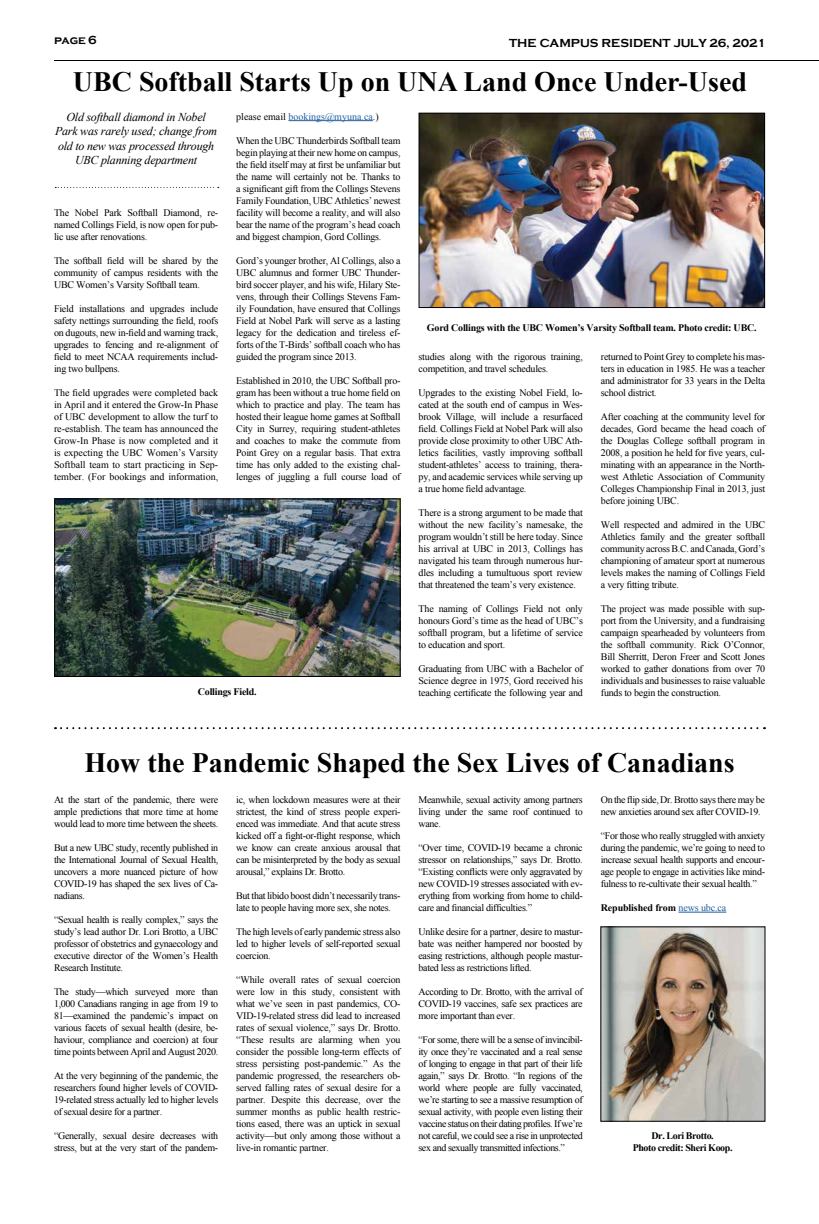
<style>
.page{position:relative;width:819px;height:1224px;background:#fff}
.page>*{position:absolute;margin:0;border:0;box-sizing:border-box;transform-origin:0 0}
.t1{font:700 28px "Times New Roman";color:#000}
.t2{font:italic 12px/14.4px "Times New Roman";letter-spacing:-.02em;color:#000;text-align:center}
.t3{font:700 12px "Copperplate Gothic";color:#000}
.t4{font:10px/12px "Times New Roman";letter-spacing:-.02em;color:#000;text-align:justify}
.t5{font:700 10px "Times New Roman";letter-spacing:-.02em;color:#000}
.t6{font:700 10px/12px "Times New Roman";letter-spacing:-.04em;color:#000;text-align:center}
.t7{font:10px "Times New Roman";color:#215e9e}
.s1{color:#000}
.s2{font-weight:400;color:#215e9e}
</style>
<div class="page">
<hr style="left:54px;top:60px;width:765px;height:1px;background:#000">
<svg style="left:55px;top:187px;width:164px;height:1px"></svg>
<hr style="left:288px;top:120px;width:85px;height:1px;background:#215e9e">
<img style="left:421px;top:115px;width:342px;height:191px">
<div style="left:419px;top:113px;width:346px;height:195px;border:1px solid #000"></div>
<img style="left:56px;top:500px;width:343px;height:175px">
<div style="left:54px;top:498px;width:347px;height:179px;border:1px solid #000"></div>
<svg style="left:55px;top:727px;width:710px;height:2px"></svg>
<hr style="left:679px;top:912px;width:47px;height:1px;background:#215e9e">
<img style="left:602px;top:928px;width:162px;height:192px">
<p class="t3" style="left:54px;top:34px;width:44px">page 6</p>
<p class="t3" style="left:509px;top:37px;width:258px">THE CAMPUS RESIDENT JULY 26, 2021</p>
<h1 class="t1" style="left:73px;top:62px;width:676px">UBC Softball Starts Up on UNA Land Once Under-Used</h1>
<p class="t2" style="left:55px;top:109px;width:163px">Old softball diamond in Nobel<br>Park was rarely used; change from old to new was processed through<br>UBC planning department</p>
<p class="t7" style="left:236px;top:110px;width:144px"><span class="s1">please email</span> bookings@myuna.ca<span class="s1">.)</span></p>
<p class="t4" style="left:236px;top:134px;width:166px">When the UBC Thunderbirds Softball team begin playing at their new home on campus, the field itself may at first be unfamiliar but the name will certainly not be. Thanks to a significant gift from the Collings Stevens Family Foundation, UBC Athletics’ newest facility will become a reality, and will also bear the name of the program’s head coach and biggest champion, Gord Collings.</p>
<p class="t4" style="left:236px;top:254px;width:166px">Gord’s younger brother, Al Collings, also a UBC alumnus and former UBC Thunder&shy;bird soccer player, and his wife, Hilary Ste&shy;vens, through their Collings Stevens Fam&shy;ily Foundation, have ensured that Collings Field at Nobel Park will serve as a lasting legacy for the dedication and tireless ef&shy;forts of the T-Birds’ softball coach who has guided the program since 2013.</p>
<p class="t4" style="left:236px;top:374px;width:166px">Established in 2010, the UBC Softball pro&shy;gram has been without a true home field on which to practice and play. The team has hosted their league home games at Softball City in Surrey, requiring student-athletes and coaches to make the commute from Point Grey on a regular basis. That extra time has only added to the existing chal&shy;lenges of juggling a full course load of</p>
<p class="t4" style="left:54px;top:206px;width:166px">The Nobel Park Softball Diamond, re&shy;named Collings Field, is now open for pub&shy;lic use after renovations.</p>
<p class="t4" style="left:54px;top:254px;width:166px">The softball field will be shared by the community of campus residents with the UBC Women’s Varsity Softball team.</p>
<p class="t4" style="left:54px;top:302px;width:166px">Field installations and upgrades include safety nettings surrounding the field, roofs on dugouts, new in-field and warning track, upgrades to fencing and re-alignment of field to meet NCAA requirements includ&shy;ing two bullpens.</p>
<p class="t4" style="left:54px;top:386px;width:166px">The field upgrades were completed back in April and it entered the Grow-In Phase of UBC development to allow the turf to re-establish. The team has announced the Grow-In Phase is now completed and it is expecting the UBC Women’s Varsity Softball team to start practicing in Sep&shy;tember. (For bookings and information,</p>
<p class="t5" style="left:198px;top:685px;width:60px">Collings Field.</p>
<p class="t5" style="left:427px;top:321px;width:331px">Gord Collings with the UBC Women’s Varsity Softball team. Photo credit: UBC.</p>
<p class="t4" style="left:419px;top:350px;width:166px">studies along with the rigorous training, competition, and travel schedules.</p>
<p class="t4" style="left:419px;top:386px;width:166px">Upgrades to the existing Nobel Field, lo&shy;cated at the south end of campus in Wes&shy;brook Village, will include a resurfaced field. Collings Field at Nobel Park will also provide close proximity to other UBC Ath&shy;letics facilities, vastly improving softball student-athletes’ access to training, thera&shy;py, and academic services while serving up a true home field advantage.</p>
<p class="t4" style="left:419px;top:506px;width:166px">There is a strong argument to be made that without the new facility’s namesake, the program wouldn’t still be here today. Since his arrival at UBC in 2013, Collings has navigated his team through numerous hur&shy;dles including a tumultuous sport review that threatened the team’s very existence.</p>
<p class="t4" style="left:419px;top:602px;width:166px">The naming of Collings Field not only honours Gord’s time as the head of UBC’s softball program, but a lifetime of service to education and sport.</p>
<p class="t4" style="left:419px;top:662px;width:166px">Graduating from UBC with a Bachelor of Science degree in 1975, Gord received his teaching certificate the following year and</p>
<p class="t4" style="left:601px;top:350px;width:166px">returned to Point Grey to complete his mas&shy;ters in education in 1985. He was a teacher and administrator for 33 years in the Delta school district.</p>
<p class="t4" style="left:601px;top:410px;width:166px">After coaching at the community level for decades, Gord became the head coach of the Douglas College softball program in 2008, a position he held for five years, cul&shy;minating with an appearance in the North&shy;west Athletic Association of Community Colleges Championship Final in 2013, just before joining UBC.</p>
<p class="t4" style="left:601px;top:518px;width:166px">Well respected and admired in the UBC Athletics family and the greater softball community across B.C. and Canada, Gord’s championing of amateur sport at numerous levels makes the naming of Collings Field a very fitting tribute.</p>
<p class="t4" style="left:601px;top:602px;width:166px">The project was made possible with sup&shy;port from the University, and a fundraising campaign spearheaded by volunteers from the softball community. Rick O’Connor, Bill Sherritt, Deron Freer and Scott Jones worked to gather donations from over 70 individuals and businesses to raise valuable funds to begin the construction.</p>
<h1 class="t1" style="left:84px;top:744px;width:652px">How the Pandemic Shaped the Sex Lives of Canadians</h1>
<p class="t4" style="left:54px;top:794px;width:166px">At the start of the pandemic, there were ample predictions that more time at home would lead to more time between the sheets.</p>
<p class="t4" style="left:54px;top:842px;width:166px">But a new UBC study, recently published in the International Journal of Sexual Health, uncovers a more nuanced picture of how COVID-19 has shaped the sex lives of Ca&shy;nadians.</p>
<p class="t4" style="left:54px;top:914px;width:166px">“Sexual health is really complex,” says the study’s lead author Dr. Lori Brotto, a UBC professor of obstetrics and gynaecology and executive director of the Women’s Health Research Institute.</p>
<p class="t4" style="left:54px;top:986px;width:166px">The study—which surveyed more than 1,000 Canadians ranging in age from 19 to 81—examined the pandemic’s impact on various facets of sexual health (desire, be&shy;haviour, compliance and coercion) at four time points between April and August 2020.</p>
<p class="t4" style="left:54px;top:1070px;width:166px">At the very beginning of the pandemic, the researchers found higher levels of COVID-19-related stress actually led to higher levels of sexual desire for a partner.</p>
<p class="t4" style="left:54px;top:1130px;width:166px">“Generally, sexual desire decreases with stress, but at the very start of the pandem-</p>
<p class="t4" style="left:601px;top:794px;width:166px">On the flip side, Dr. Brotto says there may be new anxieties around sex after COVID-19.</p>
<p class="t4" style="left:601px;top:830px;width:166px">“For those who really struggled with anxiety during the pandemic, we’re going to need to increase sexual health supports and encour&shy;age people to engage in activities like mind&shy;fulness to re-cultivate their sexual health.”</p>
<p class="t5" style="left:601px;top:901px;width:127px">Republished from <span class="s2">news ubc.ca</span></p>
<p class="t4" style="left:236px;top:794px;width:166px">ic, when lockdown measures were at their strictest, the kind of stress people experi&shy;enced was immediate. And that acute stress kicked off a fight-or-flight response, which we know can create anxious arousal that can be misinterpreted by the body as sexual arousal,” explains Dr. Brotto.</p>
<p class="t4" style="left:236px;top:890px;width:166px">But that libido boost didn’t necessarily trans&shy;late to people having more sex, she notes.</p>
<p class="t4" style="left:236px;top:926px;width:166px">The high levels of early pandemic stress also led to higher levels of self-reported sexual coercion.</p>
<p class="t4" style="left:236px;top:974px;width:166px">“While overall rates of sexual coercion were low in this study, consistent with what we’ve seen in past pandemics, CO-VID-19-related stress did lead to increased rates of sexual violence,” says Dr. Brotto. “These results are alarming when you consider the possible long-term effects of stress persisting post-pandemic.” As the pandemic progressed, the researchers ob&shy;served falling rates of sexual desire for a partner. Despite this decrease, over the summer months as public health restric&shy;tions eased, there was an uptick in sexual activity—but only among those without a live-in romantic partner.</p>
<p class="t4" style="left:418px;top:794px;width:166px">Meanwhile, sexual activity among partners living under the same roof continued to wane.</p>
<p class="t4" style="left:418px;top:842px;width:166px">“Over time, COVID-19 became a chronic stressor on relationships,” says Dr. Brotto. “Existing conflicts were only aggravated by new COVID-19 stresses associated with ev&shy;erything from working from home to child&shy;care and financial difficulties.”</p>
<p class="t4" style="left:418px;top:926px;width:166px">Unlike desire for a partner, desire to mastur&shy;bate was neither hampered nor boosted by easing restrictions, although people mastur&shy;bated less as restrictions lifted.</p>
<p class="t4" style="left:418px;top:986px;width:166px">According to Dr. Brotto, with the arrival of COVID-19 vaccines, safe sex practices are more important than ever.</p>
<p class="t4" style="left:418px;top:1034px;width:166px">“For some, there will be a sense of invincibil&shy;ity once they’re vaccinated and a real sense of longing to engage in that part of their life again,” says Dr. Brotto. “In regions of the world where people are fully vaccinated, we’re starting to see a massive resumption of sexual activity, with people even listing their vaccine status on their dating profiles. If we’re not careful, we could see a rise in unprotected sex and sexually transmitted infections.”</p>
<p class="t6" style="left:633px;top:1130px;width:101px">Dr. Lori Brotto.<br>Photo credit: Sheri Koop.</p>
</div>
